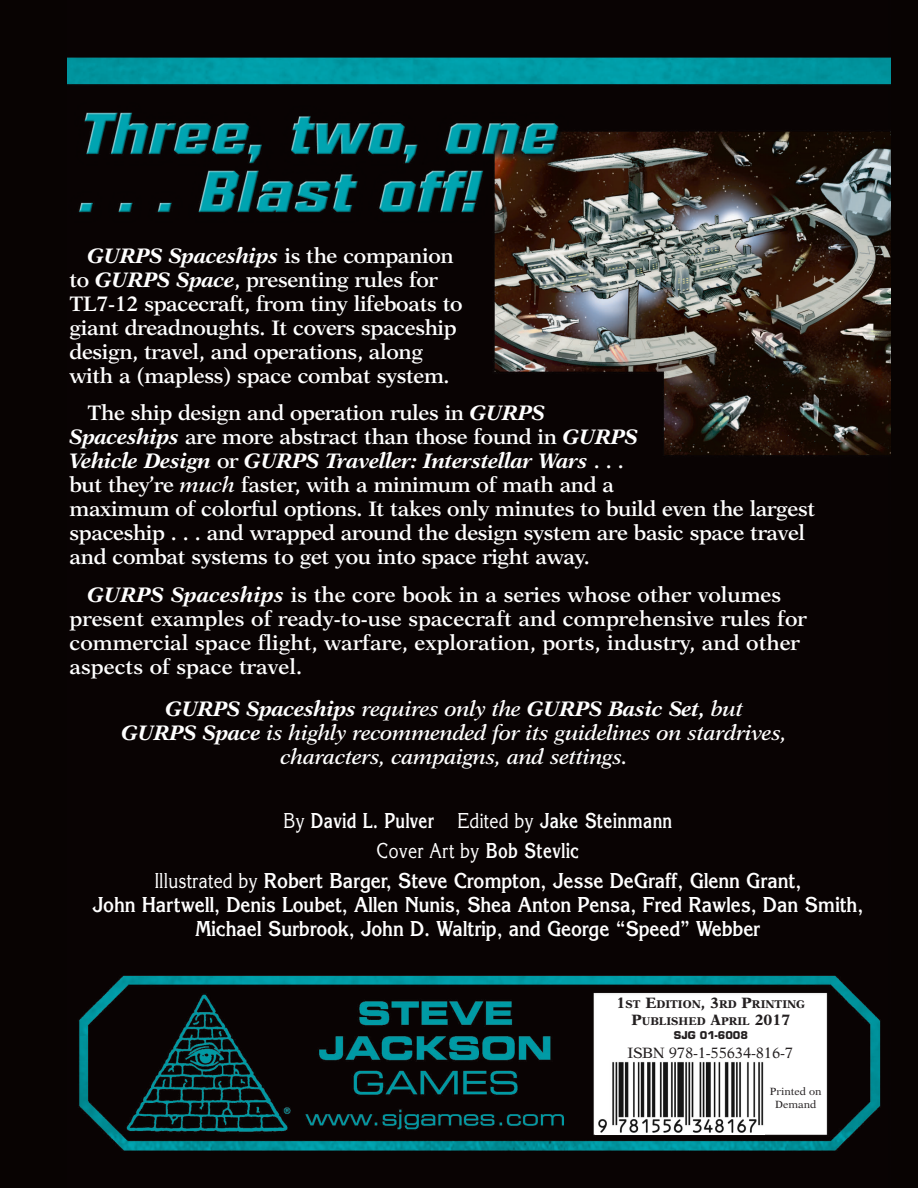
<style>
.page{position:relative;width:918px;height:1188px;background:#080302}
.page>*{position:absolute;margin:0;border:0;box-sizing:border-box;transform-origin:0 0}
.t1{font:600 21px/24px "New Aster";letter-spacing:-.015em;color:#fff}
.t2{font:700 21px/24px "Korinna";letter-spacing:-.015em;color:#fff;text-align:center;scale:.9 1}
.t3{font:italic 600 21px/24px "New Aster";letter-spacing:-.015em;color:#fff;text-align:center}
.t4{font:700 21px "Korinna";letter-spacing:.015em;color:#fff;scale:.8 1}
.t5{font:21px "Korinna Std";letter-spacing:.01em;color:#fff;scale:.8 1}
.t6{font:15px "New Aster";letter-spacing:-.015em;color:#231f20}
.t7{font:700 11.25px/16.5px "New Aster";color:#231f20;text-align:center}
.t8{font:10.5px/12.6px "New Aster";color:#231f20;text-align:center}
.t9{font:700 10.5px "Eurostile";color:#231f20}
.s1{font-weight:700;font-style:italic}
.s2{font-style:italic}
.s3{font-weight:700}
.s4{font-family:"Korinna Std";font-weight:400}
.s5{font-family:"Korinna";font-weight:700}
.s6{font-size:15px}
</style>
<div class="page">
<img style="left:67px;top:57px;width:824px;height:1094px">
<img style="left:596px;top:1061px;width:169px;height:73px">
<div style="left:768px;top:1063px;width:55px;height:71px;background:#fff"></div>
<p class="t1" style="left:70px;top:243px;width:395px;text-indent:18px"><span class="s1">GURPS Spaceships</span> is the companion to <span class="s1">GURPS Space</span>, presenting rules for TL7-12 spacecraft, from tiny lifeboats to giant dreadnoughts. It covers spaceship design, travel, and operations, along with a (mapless) space combat system.</p>
<p class="t1" style="left:70px;top:401px;width:747px;text-indent:18px">The ship design and operation rules in <span class="s1">GURPS<br>Spaceships</span> are more abstract than those found in <span class="s1">GURPS<br>Vehicle Design</span> or <span class="s1">GURPS Traveller: Interstellar Wars</span> . . .<br>but they’re <span class="s2">much</span> faster, with a minimum of math and a<br>maximum of colorful options. It takes only minutes to build even the largest spaceship . . . and wrapped around the design system are basic space travel and combat systems to get you into space right away.</p>
<p class="t1" style="left:70px;top:582px;width:739px;text-indent:18px"><span class="s1">GURPS Spaceships</span> is the core book in a series whose other volumes present examples of ready-to-use spacecraft and comprehensive rules for commercial space flight, warfare, exploration, ports, industry, and other aspects of space travel.</p>
<p class="t3" style="left:122px;top:696px;width:667px"><span class="s3">GURPS Spaceships</span> requires only the <span class="s3">GURPS Basic Set,</span> but<br><span class="s3">GURPS Space</span> is highly recommended for its guidelines on stardrives, characters, campaigns, and settings.</p>
<p class="t4" style="left:284px;top:807px;width:487px"><span class="s4">By</span> David L. Pulver <span class="s4">Edited by</span> Jake Steinmann</p>
<p class="t5" style="left:377px;top:837px;width:255px">Cover Art by <span class="s5">Bob Stevlic</span></p>
<p class="t2" style="left:93px;top:868px;width:858px"><span class="s4">Illustrated by</span> Robert Barger, Steve Crompton, Jesse DeGraff, Glenn Grant,<br>John Hartwell, Denis Loubet, Allen Nunis, Shea Anton Pensa, Fred Rawles, Dan Smith,<br>Michael Surbrook, John D. Waltrip, and George “Speed” Webber</p>
<p class="t7" style="left:617px;top:996px;width:190px"><span class="s6">1</span>ST <span class="s6">E</span>DITION<span class="s6">, 3</span>RD <span class="s6">P</span>RINTING<br><span class="s6">P</span>UBLISHED <span class="s6">A</span>PRIL <span class="s6">2017</span></p>
<p class="t9" style="left:674px;top:1028px;width:76px">SJG 01-6008</p>
<p class="t6" style="left:627px;top:1044px;width:167px">ISBN 978-1-55634-816-7</p>
<p class="t8" style="left:770px;top:1085px;width:53px">Printed on<br>Demand</p>
</div>
